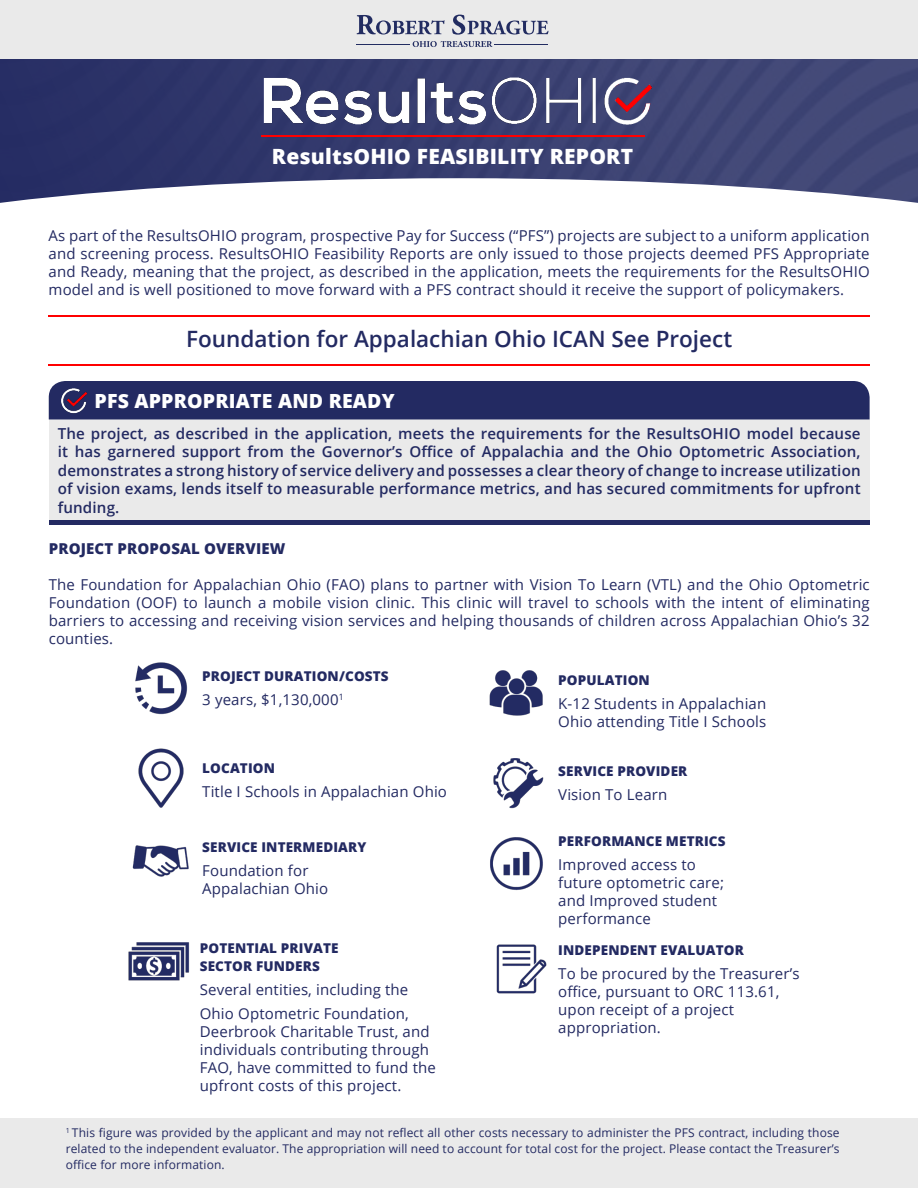
<style>
.page{position:relative;width:918px;height:1188px;background:#fff}
.page>*{position:absolute;margin:0;border:0;box-sizing:border-box;transform-origin:0 0}
.t1{font:600 22.5px "Open Sans";color:#232a62}
.t2{font:800 21px "Open Sans";letter-spacing:.01em;color:#fff}
.t3{font:800 19.5px "Open Sans";letter-spacing:.01em;color:#fff}
.t4{font:600 15.15px/18.5px "Open Sans";letter-spacing:.01em;color:#232a62;text-align:justify}
.t5{font:15px/18px "Open Sans";letter-spacing:.01em;color:#232a62}
.t6{font:800 15px "Open Sans";letter-spacing:.01em;color:#232a62}
.t7{font:800 13.5px "Open Sans";letter-spacing:.01em;color:#232a62}
.t8{font:12px/15.8px "Open Sans";letter-spacing:.01em;color:#232a62;text-align:justify}
</style>
<div class="page">
<img style="left:0;top:58px;width:918px;height:120px">
<svg style="left:0;top:178px;width:918px;height:188px"></svg>
<img style="left:261px;top:70px;width:391px;height:59px">
<hr style="left:261px;top:136px;width:383px;height:1px;background:#f00">
<hr style="left:49px;top:364px;width:821px;height:1px;background:#f00">
<div style="left:49px;top:419px;width:821px;height:101px;background:#eaeaea"></div>
<div style="left:49px;top:381px;width:821px;height:38px;background:#232a62"></div>
<img style="left:59px;top:384px;width:31px;height:31px">
<hr style="left:49px;top:315px;width:821px;height:2px;background:#f00">
<div style="left:49px;top:520px;width:821px;height:5px;background:#232a62"></div>
<div style="left:0;top:0;width:918px;height:58px;background:#eaeaea"></div>
<svg style="left:357px;top:15px;width:88px;height:20px"></svg>
<svg style="left:452px;top:15px;width:97px;height:20px"></svg>
<svg style="left:413px;top:41px;width:80px;height:6px"></svg>
<hr style="left:357px;top:45px;width:53px;height:1px;background:#222c61">
<hr style="left:494px;top:45px;width:54px;height:1px;background:#222c61">
<img style="left:135px;top:662px;width:53px;height:53px">
<img style="left:138px;top:748px;width:46px;height:60px">
<img style="left:132px;top:845px;width:57px;height:32px">
<img style="left:489px;top:670px;width:54px;height:46px">
<img style="left:493px;top:758px;width:51px;height:51px">
<img style="left:490px;top:837px;width:53px;height:53px">
<img style="left:128px;top:942px;width:62px;height:39px">
<img style="left:496px;top:944px;width:51px;height:50px">
<div style="left:0;top:1119px;width:918px;height:69px;background:#eaeaea"></div>
<p class="t2" style="left:272px;top:141px;width:363px">ResultsOHIO FEASIBILITY REPORT</p>
<p class="t5" style="left:49px;top:226px;width:823px;text-align:justify">As part of the ResultsOHIO program, prospective Pay for Success (“PFS”) projects are subject to a uniform application and screening process. ResultsOHIO Feasibility Reports are only issued to those projects deemed PFS Appropriate and Ready, meaning that the project, as described in the application, meets the requirements for the ResultsOHIO model and is well positioned to move forward with a PFS contract should it receive the support of policymakers.</p>
<p class="t1" style="left:186px;top:323px;width:547px">Foundation for Appalachian Ohio ICAN See Project</p>
<p class="t3" style="left:94px;top:386px;width:302px">PFS APPROPRIATE AND READY</p>
<p class="t4" style="left:58px;top:424px;width:804px">The project, as described in the application, meets the requirements for the ResultsOHIO model because it has garnered support from the Governor’s Office of Appalachia and the Ohio Optometric Association, demonstrates a strong history of service delivery and possesses a clear theory of change to increase utilization of vision exams, lends itself to measurable performance metrics, and has secured commitments for upfront funding.</p>
<p class="t6" style="left:49px;top:537px;width:238px">PROJECT PROPOSAL OVERVIEW</p>
<p class="t5" style="left:49px;top:575px;width:822px;text-align:justify">The Foundation for Appalachian Ohio (FAO) plans to partner with Vision To Learn (VTL) and the Ohio Optometric Foundation (OOF) to launch a mobile vision clinic. This clinic will travel to schools with the intent of eliminating barriers to accessing and receiving vision services and helping thousands of children across Appalachian Ohio’s 32 counties.</p>
<p class="t7" style="left:202px;top:666px;width:188px">PROJECT DURATION/COSTS</p>
<p class="t5" style="left:202px;top:691px;width:143px">3 years, $1,130,000<sup>1</sup></p>
<p class="t7" style="left:558px;top:670px;width:93px">POPULATION</p>
<p class="t5" style="left:558px;top:694px;width:210px">K-12 Students in Appalachian<br>Ohio attending Title I Schools</p>
<p class="t7" style="left:558px;top:760px;width:131px">SERVICE PROVIDER</p>
<p class="t5" style="left:558px;top:785px;width:111px">Vision To Learn</p>
<p class="t7" style="left:558px;top:831px;width:169px">PERFORMANCE METRICS</p>
<p class="t5" style="left:558px;top:855px;width:167px">Improved access to future optometric care; and Improved student performance</p>
<p class="t7" style="left:202px;top:757px;width:74px">LOCATION</p>
<p class="t5" style="left:202px;top:782px;width:246px">Title I Schools in Appalachian Ohio</p>
<p class="t7" style="left:202px;top:837px;width:166px">SERVICE INTERMEDIARY</p>
<p class="t5" style="left:202px;top:862px;width:108px">Foundation for</p>
<p class="t5" style="left:202px;top:880px;width:127px">Appalachian Ohio</p>
<p class="t7" style="left:200px;top:938px;width:140px">POTENTIAL PRIVATE</p>
<p class="t7" style="left:200px;top:956px;width:122px">SECTOR FUNDERS</p>
<p class="t5" style="left:200px;top:977px;width:211px;line-height:24px">Several entities, including the<br>Ohio Optometric Foundation,</p>
<p class="t5" style="left:200px;top:1022px;width:238px">Deerbrook Charitable Trust, and individuals contributing through<br>FAO, have committed to fund the upfront costs of this project.</p>
<p class="t7" style="left:558px;top:940px;width:187px">INDEPENDENT EVALUATOR</p>
<p class="t5" style="left:558px;top:964px;width:243px">To be procured by the Treasurer’s office, pursuant to ORC 113.61, upon receipt of a project appropriation.</p>
<p class="t8" style="left:66px;top:1124px;width:775px"><sup>1</sup> This figure was provided by the applicant and may not reflect all other costs necessary to administer the PFS contract, including those related to the independent evaluator. The appropriation will need to account for total cost for the project. Please contact the Treasurer’s office for more information.</p>
</div>
